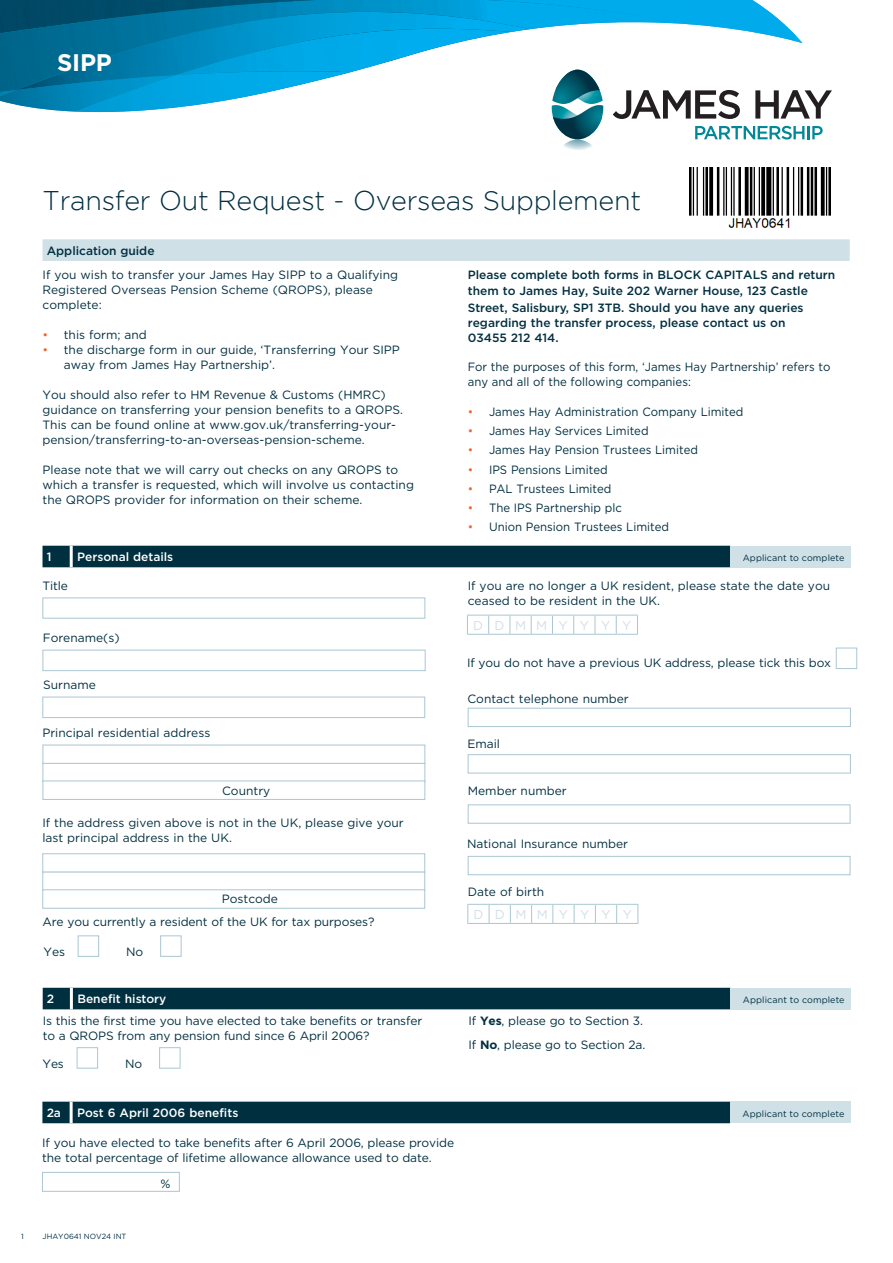
<style>
.page{position:relative;width:893px;height:1263px;background:#fff}
.page>*{position:absolute;margin:0;border:0;box-sizing:border-box;transform-origin:0 0}
.t1{font:300 27px "Gotham";letter-spacing:-.01em;color:#002f40}
.t2{font:700 24px "Gotham";color:#fff}
.t3{font:12.75px "Gotham";letter-spacing:.885em;color:#d0e0e7}
.t4{font:12px/15px "Gotham";color:#002f40}
.t5{font:12px/15px "Gotham";color:#002f40;scale:.95 1}
.t6{font:500 12px/16.5px "Gotham";color:#002f40}
.t7{font:500 12px "Gotham";color:#fff}
.t8{font:9px "Gotham";letter-spacing:.01em;color:#002f40}
.t9{font:7.5px "Gotham";color:#002f40}
.s1{color:#f2642f}
.s2{font-weight:700}
</style>
<div class="page">
<img style="left:0;top:92px;width:76px;height:20px">
<img style="left:76px;top:92px;width:192px;height:20px">
<img style="left:0;top:33px;width:277px;height:59px">
<img style="left:16px;top:33px;width:278px;height:57px">
<img style="left:177px;top:33px;width:117px;height:42px">
<img style="left:693px;top:0;width:89px;height:22px">
<img style="left:680px;top:0;width:13px;height:22px">
<img style="left:0;top:0;width:680px;height:33px">
<div style="left:43px;top:239px;width:807px;height:22px;background:#d0e0e7"></div>
<div style="left:43px;top:546px;width:687px;height:21px;background:#002f40"></div>
<div style="left:730px;top:546px;width:120px;height:21px;background:#d0e0e7"></div>
<hr style="left:70px;top:546px;width:3px;height:21px;background:#fff">
<svg style="left:294px;top:22px;width:538px;height:128px"></svg>
<div style="left:43px;top:650px;width:383px;height:21px;background:#fff;border:1px solid #aac7d2"></div>
<div style="left:42px;top:597px;width:383px;height:21px;background:#fff;border:1px solid #aac7d2"></div>
<div style="left:42px;top:697px;width:383px;height:21px;background:#fff;border:1px solid #aac7d2"></div>
<div style="left:43px;top:745px;width:382px;height:19px;background:#fff;border:1px solid #aac7d2"></div>
<div style="left:43px;top:763px;width:382px;height:19px;background:#fff;border:1px solid #aac7d2"></div>
<div style="left:836px;top:648px;width:21px;height:21px;background:#fff;border:1px solid #aac7d2"></div>
<div style="left:468px;top:708px;width:383px;height:19px;background:#fff;border:1px solid #aac7d2"></div>
<div style="left:468px;top:804px;width:382px;height:20px;background:#fff;border:1px solid #aac7d2"></div>
<div style="left:43px;top:780px;width:382px;height:20px;background:#fff;border:1px solid #aac7d2"></div>
<div style="left:42px;top:853px;width:383px;height:19px;background:#fff;border:1px solid #aac7d2"></div>
<div style="left:42px;top:872px;width:383px;height:19px;background:#fff;border:1px solid #aac7d2"></div>
<div style="left:42px;top:889px;width:383px;height:20px;background:#fff;border:1px solid #aac7d2"></div>
<div style="left:468px;top:856px;width:382px;height:19px;background:#fff;border:1px solid #aac7d2"></div>
<img style="left:689px;top:167px;width:142px;height:61px">
<div style="left:468px;top:754px;width:383px;height:19px;background:#fff;border:1px solid #aac7d2"></div>
<div style="left:78px;top:935px;width:21px;height:22px;background:#fff;border:1px solid #aac7d2"></div>
<div style="left:160px;top:935px;width:22px;height:22px;background:#fff;border:1px solid #aac7d2"></div>
<div style="left:43px;top:988px;width:687px;height:21px;background:#002f40"></div>
<div style="left:730px;top:988px;width:121px;height:21px;background:#d0e0e7"></div>
<hr style="left:70px;top:988px;width:3px;height:21px;background:#fff">
<div style="left:77px;top:1047px;width:21px;height:21px;background:#fff;border:1px solid #aac7d2"></div>
<div style="left:159px;top:1047px;width:21px;height:21px;background:#fff;border:1px solid #aac7d2"></div>
<div style="left:42px;top:1102px;width:688px;height:21px;background:#002f40"></div>
<div style="left:730px;top:1102px;width:120px;height:21px;background:#d0e0e7"></div>
<hr style="left:70px;top:1102px;width:3px;height:21px;background:#fff">
<div style="left:42px;top:1172px;width:138px;height:20px;border:1px solid #aac7d2"></div>
<svg style="left:467px;top:904px;width:171px;height:20px"></svg>
<svg style="left:467px;top:615px;width:171px;height:20px"></svg>
<h2 class="t2" style="left:57px;top:46px;width:56px">SIPP</h2>
<h1 class="t1" style="left:43px;top:186px;width:600px">Transfer Out Request - Overseas Supplement</h1>
<p class="t6" style="left:47px;top:242px;width:109px">Application guide</p>
<p class="t4" style="left:43px;top:266px;width:357px">If you wish to transfer your James Hay SIPP to a Qualifying<br>Registered Overseas Pension Scheme (QROPS), please complete:</p>
<p class="t4" style="left:43px;top:326px;width:106px"><span class="s1">•</span> this form; and</p>
<p class="t4" style="left:64px;top:341px;width:338px;text-indent:-21px"><span class="s1">•</span> the discharge form in our guide, ‘Transferring Your SIPP away from James Hay Partnership’.</p>
<p class="t4" style="left:43px;top:386px;width:362px">You should also refer to HM Revenue &amp; Customs (HMRC) guidance on transferring your pension benefits to a QROPS.<br>This can be found online at www.gov.uk/transferring-your&shy;pension/transferring-to-an-overseas-pension-scheme.</p>
<p class="t4" style="left:43px;top:461px;width:373px">Please note that we will carry out checks on any QROPS to which a transfer is requested, which will involve us contacting the QROPS provider for information on their scheme.</p>
<p class="t6" style="left:468px;top:266px;width:369px">Please complete both forms in BLOCK CAPITALS and return them to James Hay, Suite 202 Warner House, 123 Castle<br>Street, Salisbury, SP1 3TB. Should you have any queries</p>
<p class="t6" style="left:468px;top:315px;width:319px;line-height:15px">regarding the transfer process, please contact us on<br>03455 212 414.</p>
<p class="t5" style="left:468px;top:359px;width:383px">For the purposes of this form, ‘James Hay Partnership’ refers to any and all of the following companies:</p>
<p class="t5" style="left:468px;top:404px;width:292px"><span class="s1">•</span> James Hay Administration Company Limited</p>
<p class="t5" style="left:468px;top:423px;width:192px"><span class="s1">•</span> James Hay Services Limited</p>
<p class="t5" style="left:468px;top:442px;width:244px"><span class="s1">•</span> James Hay Pension Trustees Limited</p>
<p class="t5" style="left:468px;top:462px;width:149px"><span class="s1">•</span> IPS Pensions Limited</p>
<p class="t5" style="left:468px;top:481px;width:153px"><span class="s1">•</span> PAL Trustees Limited</p>
<p class="t5" style="left:468px;top:500px;width:164px"><span class="s1">•</span> The IPS Partnership plc</p>
<p class="t5" style="left:468px;top:519px;width:213px"><span class="s1">•</span> Union Pension Trustees Limited</p>
<p class="t7" style="left:47px;top:549px;width:6px">1</p>
<p class="t7" style="left:77px;top:549px;width:98px">Personal details</p>
<p class="t8" style="left:743px;top:552px;width:103px">Applicant to complete</p>
<p class="t4" style="left:43px;top:578px;width:27px">Title</p>
<p class="t4" style="left:43px;top:630px;width:78px">Forename(s)</p>
<p class="t4" style="left:43px;top:677px;width:54px">Surname</p>
<p class="t4" style="left:42px;top:725px;width:169px">Principal residential address</p>
<p class="t4" style="left:468px;top:578px;width:364px">If you are no longer a UK resident, please state the date you ceased to be resident in the UK.</p>
<p class="t3" style="left:473px;top:617px;width:160px">DDMMYYYY</p>
<p class="t4" style="left:467px;top:655px;width:366px">If you do not have a previous UK address, please tick this box</p>
<p class="t4" style="left:467px;top:691px;width:163px">Contact telephone number</p>
<p class="t4" style="left:467px;top:736px;width:34px">Email</p>
<p class="t4" style="left:222px;top:783px;width:50px">Country</p>
<p class="t4" style="left:468px;top:783px;width:100px">Member number</p>
<p class="t4" style="left:42px;top:815px;width:363px">If the address given above is not in the UK, please give your last principal address in the UK.</p>
<p class="t4" style="left:467px;top:836px;width:163px">National Insurance number</p>
<p class="t4" style="left:468px;top:884px;width:78px">Date of birth</p>
<p class="t4" style="left:222px;top:891px;width:58px">Postcode</p>
<p class="t3" style="left:473px;top:906px;width:160px">DDMMYYYY</p>
<p class="t4" style="left:43px;top:914px;width:333px">Are you currently a resident of the UK for tax purposes?</p>
<p class="t4" style="left:44px;top:944px;width:23px">Yes</p>
<p class="t4" style="left:126px;top:944px;width:19px">No</p>
<p class="t7" style="left:47px;top:991px;width:9px">2</p>
<p class="t7" style="left:77px;top:991px;width:90px">Benefit history</p>
<p class="t8" style="left:743px;top:994px;width:103px">Applicant to complete</p>
<p class="t4" style="left:43px;top:1013px;width:381px">Is this the first time you have elected to take benefits or transfer to a QROPS from any pension fund since 6 April 2006?</p>
<p class="t4" style="left:43px;top:1055px;width:23px">Yes</p>
<p class="t4" style="left:125px;top:1055px;width:19px">No</p>
<p class="t4" style="left:468px;top:1009px;width:178px;line-height:23.5px">If <span class="s2">Yes</span>, please go to Section 3.<br>If <span class="s2">No</span>, please go to Section 2a.</p>
<p class="t7" style="left:47px;top:1105px;width:16px">2a</p>
<p class="t7" style="left:77px;top:1105px;width:163px">Post 6 April 2006 benefits</p>
<p class="t8" style="left:743px;top:1108px;width:103px">Applicant to complete</p>
<p class="t4" style="left:42px;top:1135px;width:413px">If you have elected to take benefits after 6 April 2006, please provide the total percentage of lifetime allowance allowance used to date.</p>
<p class="t4" style="left:160px;top:1176px;width:12px">%</p>
<p class="t9" style="left:21px;top:1232px;width:4px">1</p>
<p class="t9" style="left:43px;top:1232px;width:85px">JHAY0641 NOV24 INT</p>
</div>
